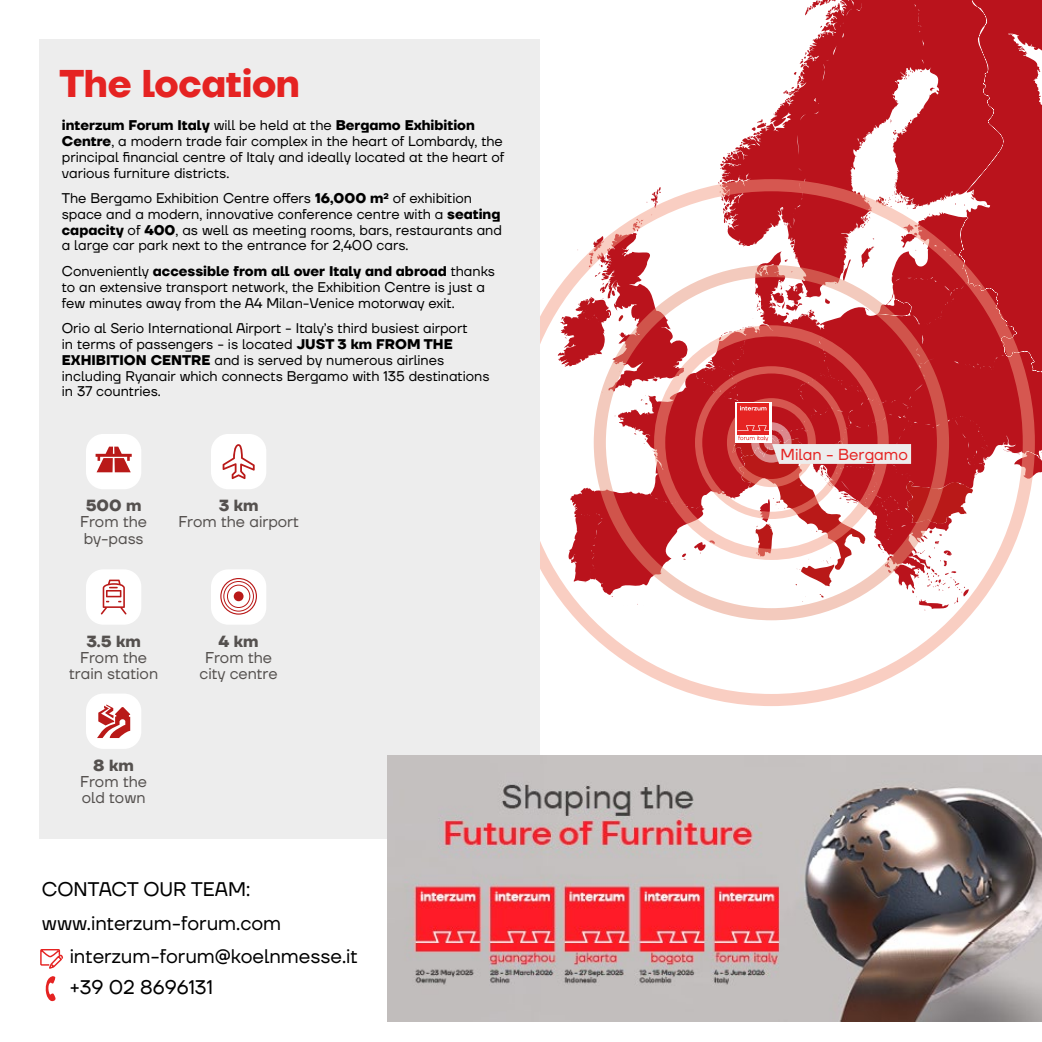
<style>
.page{position:relative;width:1042px;height:1042px;background:#fff}
.page>*{position:absolute;margin:0;border:0;box-sizing:border-box;transform-origin:0 0}
.t1{font:700 38.5px "TT Firs Neue Trl";letter-spacing:-.01em;color:#e52322}
.t2{font:19.6px/30.8px "TT Firs Neue Trl";color:#000}
.t3{font:700 16.1px "TT Firs Neue Trl";color:#55514f}
.t4{font:15.75px "TT Firs Neue Trl";color:#e52322}
.t5{font:15.58px/16.1px "TT Firs Neue Trl";color:#55514f}
.t6{font:14px/15.8px "TT Firs Neue Trl";color:#000}
.s1{font-weight:700}
</style>
<div class="page">
<svg style="left:523px;top:0;width:519px;height:611px"></svg>
<svg style="left:615px;top:195px;width:361px;height:403px"></svg>
<div style="left:727px;top:398px;width:89px;height:89px;border:8px solid #f49d85;border-radius:50%"></div>
<div style="left:695px;top:366px;width:153px;height:153px;border:7px solid #f49d85;border-radius:50%"></div>
<div style="left:654px;top:325px;width:235px;height:235px;border:11px solid #f49d85;border-radius:50%"></div>
<div style="left:594px;top:265px;width:355px;height:355px;border:12px solid #e7967b;border-radius:50%"></div>
<div style="left:735px;top:402px;width:36px;height:41px;background:#fff"></div>
<div style="left:737px;top:403px;width:32px;height:32px;background:#e52322"></div>
<svg style="left:740px;top:406px;width:26px;height:4px"></svg>
<div style="left:40px;top:40px;width:500px;height:799px;background:#ededed"></div>
<svg style="left:40px;top:949px;width:23px;height:20px"></svg>
<svg style="left:45px;top:976px;width:11px;height:26px"></svg>
<div style="left:87px;top:435px;width:53px;height:53px;background:#fff;border-radius:16px"></div>
<div style="left:86px;top:434px;width:55px;height:55px;border:2px solid #fff;border-radius:16px"></div>
<svg style="left:96px;top:447px;width:36px;height:25px"></svg>
<div style="left:212px;top:435px;width:53px;height:53px;background:#fff;border-radius:16px"></div>
<div style="left:211px;top:434px;width:55px;height:55px;border:2px solid #fff;border-radius:16px"></div>
<svg style="left:223px;top:444px;width:32px;height:35px"></svg>
<div style="left:87px;top:570px;width:53px;height:54px;background:#fff;border-radius:16px"></div>
<div style="left:86px;top:569px;width:55px;height:56px;border:2px solid #fff;border-radius:16px"></div>
<svg style="left:101px;top:579px;width:26px;height:35px"></svg>
<svg style="left:212px;top:570px;width:53px;height:54px;background:#f9edec"></svg>
<div style="left:211px;top:569px;width:55px;height:56px;border:2px solid #fff;border-radius:16px"></div>
<div style="left:234px;top:591px;width:10px;height:10px;background:#b91918;border-radius:50%"></div>
<div style="left:220px;top:578px;width:37px;height:37px;border:1px solid #b91918;border-radius:50%"></div>
<div style="left:223px;top:581px;width:31px;height:30px;border:1px solid #b91918;border-radius:50%"></div>
<div style="left:227px;top:585px;width:23px;height:23px;border:1px solid #b91918;border-radius:50%"></div>
<div style="left:87px;top:694px;width:53px;height:54px;background:#fff;border-radius:16px"></div>
<div style="left:86px;top:693px;width:55px;height:56px;border:2px solid #fff;border-radius:16px"></div>
<svg style="left:97px;top:704px;width:33px;height:34px"></svg>
<img style="left:387px;top:756px;width:655px;height:266px">
<svg style="left:737px;top:422px;width:174px;height:180px"></svg>
<h1 class="t1" style="left:60px;top:57px;width:242px">The location</h1>
<p class="t6" style="left:62px;top:117px;width:444px"><span class="s1">interzum Forum Italy</span> will be held at the <span class="s1">Bergamo Exhibition Centre</span>, a modern trade fair complex in the heart of Lombardy, the principal financial centre of Italy and ideally located at the heart of various furniture districts.</p>
<p class="t6" style="left:62px;top:190px;width:442px">The Bergamo Exhibition Centre offers <span class="s1">16,000 m</span><sup>2</sup> of exhibition space and a modern, innovative conference centre with a <span class="s1">seating capacity</span> of <span class="s1">400</span>, as well as meeting rooms, bars, restaurants and a large car park next to the entrance for 2,400 cars.</p>
<p class="t6" style="left:62px;top:263px;width:434px">Conveniently <span class="s1">accessible from all over Italy and abroad</span> thanks to an extensive transport network, the Exhibition Centre is just a few minutes away from the A4 Milan-Venice motorway exit.</p>
<p class="t6" style="left:62px;top:320px;width:429px">Orio al Serio International Airport - Italy’s third busiest airport<br>in terms of passengers - is located <span class="s1">JUST 3 km FROM THE EXHIBITION CENTRE</span> and is served by numerous airlines including Ryanair which connects Bergamo with 135 destinations in 37 countries.</p>
<p class="t3" style="left:86px;top:495px;width:57px">500 m</p>
<p class="t5" style="left:80px;top:514px;width:68px">From the by-pass</p>
<p class="t3" style="left:219px;top:495px;width:41px">3 km</p>
<p class="t5" style="left:178px;top:514px;width:122px">From the airport</p>
<p class="t3" style="left:86px;top:630px;width:56px">3.5 km</p>
<p class="t5" style="left:69px;top:649px;width:90px;text-align:center">From the train station</p>
<p class="t3" style="left:93px;top:754px;width:42px">8 km</p>
<p class="t5" style="left:80px;top:773px;width:68px">From the old town</p>
<p class="t3" style="left:219px;top:630px;width:41px">4 km</p>
<p class="t5" style="left:199px;top:649px;width:80px;text-align:center">From the city centre</p>
<h2 class="t2" style="left:42px;top:872px;width:241px;line-height:33.4px">CONTACT OUR TEAM: www.interzum-forum.com</h2>
<h2 class="t2" style="left:70px;top:940px;width:290px">interzum-forum@koelnmesse.it +39 02 8696131</h2>
<p class="t4" style="left:780px;top:443px;width:129px">Milan - Bergamo</p>
</div>
